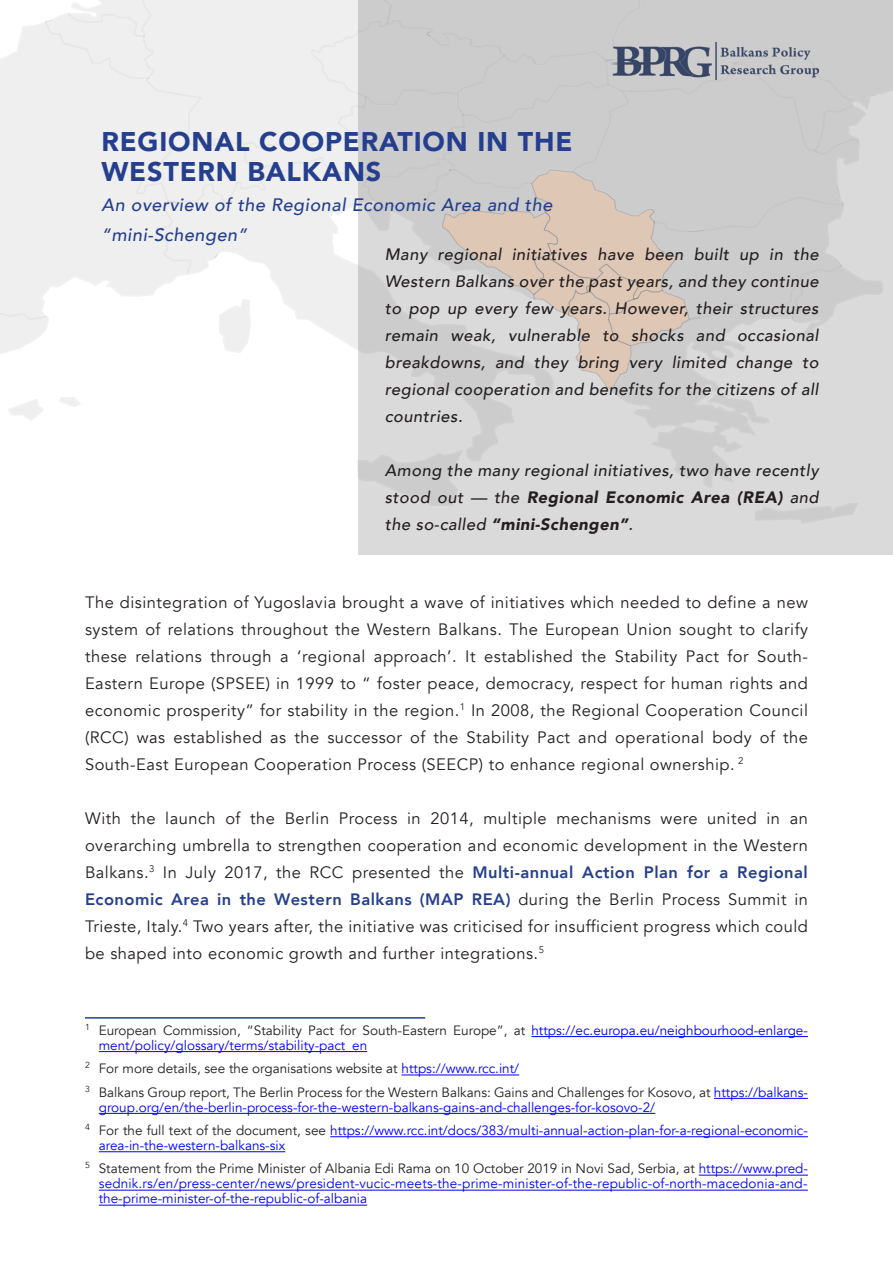
<style>
.page{position:relative;width:893px;height:1263px;background:#fff}
.page>*{position:absolute;margin:0;border:0;box-sizing:border-box;transform-origin:0 0}
.Heading{font:900 27px/30px "Avenir";letter-spacing:.03em;color:#253f8e}
.Heading-2{font:italic 500 18px/30px "Avenir";letter-spacing:.03em;color:#253f8e}
.Body{font:16.5px/27px "Avenir";letter-spacing:.03em;color:#231f20;text-align:justify}
.Body-2{font:italic 500 16.5px/27px "Avenir";letter-spacing:.03em;color:#231f20;text-align:justify}
.Footnote_text{font:13.5px/15px "Avenir";color:#00f}
.Footnote_text-2{font:13.5px "Avenir";color:#231f20}
.s1{font-weight:900}
.s2{font-weight:800;color:#253f8e}
.s3{color:#231f20}
.s4{color:#00f}
</style>
<div class="page">
<div style="left:358px;top:0;width:535px;height:554px;background:#dadadb"></div>
<svg style="left:0;top:0;width:893px;height:523px"></svg>
<img style="left:611px;top:43px;width:208px;height:37px">
<hr style="left:85px;top:1017px;width:340px;height:2px;background:#253f8e">
<hr style="left:531px;top:1036px;width:277px;height:1px;background:#00f">
<hr style="left:99px;top:1051px;width:268px;height:1px;background:#00f">
<hr style="left:402px;top:1074px;width:117px;height:1px;background:#00f">
<hr style="left:714px;top:1098px;width:94px;height:1px;background:#00f">
<hr style="left:99px;top:1113px;width:556px;height:1px;background:#00f">
<hr style="left:330px;top:1136px;width:478px;height:1px;background:#00f">
<hr style="left:99px;top:1151px;width:186px;height:1px;background:#00f">
<hr style="left:699px;top:1175px;width:109px;height:1px;background:#00f">
<hr style="left:99px;top:1190px;width:709px;height:1px;background:#00f">
<hr style="left:99px;top:1205px;width:268px;height:1px;background:#00f">
<p class="Heading" style="left:102px;top:126px;width:472px">REGIONAL COOPERATION IN THE<br>WESTERN BALKANS</p>
<p class="Heading-2" style="left:102px;top:191px;width:452px">An overview of the Regional Economic Area and the “mini-Schengen”</p>
<p class="Body-2" style="left:385px;top:241px;width:435px">Many regional initiatives have been built up in the Western Balkans over the past years, and they continue to pop up every few years. However, their structures remain weak, vulnerable to shocks and occasional breakdowns, and they bring very limited change to regional cooperation and benefits for the citizens of all countries.</p>
<p class="Body-2" style="left:385px;top:457px;width:435px">Among the many regional initiatives, two have recently stood out — the <span class="s1">Regional Economic Area (REA)</span> and the so-called <span class="s1">“mini-Schengen”</span>.</p>
<p class="Body" style="left:85px;top:589px;width:724px">The disintegration of Yugoslavia brought a wave of initiatives which needed to define a new system of relations throughout the Western Balkans. The European Union sought to clarify these relations through a ‘regional approach’. It established the Stability Pact for South-Eastern Europe (SPSEE) in 1999 to “ foster peace, democracy, respect for human rights and economic prosperity” for stability in the region.<sup>1</sup> In 2008, the Regional Cooperation Council (RCC) was established as the successor of the Stability Pact and operational body of the South-East European Cooperation Process (SEECP) to enhance regional ownership. <sup>2</sup></p>
<p class="Body" style="left:85px;top:805px;width:724px">With the launch of the Berlin Process in 2014, multiple mechanisms were united in an overarching umbrella to strengthen cooperation and economic development in the Western Balkans.<sup>3</sup> In July 2017, the RCC presented the <span class="s2">Multi-annual Action Plan for a Regional Economic Area in the Western Balkans (MAP REA)</span> during the Berlin Process Summit in Trieste, Italy.<sup>4</sup> Two years after, the initiative was criticised for insufficient progress which could be shaped into economic growth and further integrations.<sup>5</sup></p>
<p class="Footnote_text" style="left:99px;top:1023px;width:711px;text-indent:-14px"><sup>1</sup> <span class="s3">European Commission, “Stability Pact for South-Eastern Europe”, at</span> https://ec.europa.eu/neighbourhood-enlarge&shy;ment/policy/glossary/terms/stability-pact_en</p>
<p class="Footnote_text-2" style="left:85px;top:1060px;width:436px"><sup>2</sup> For more details, see the organisations website at <span class="s4">https://www.rcc.int/</span></p>
<p class="Footnote_text" style="left:99px;top:1085px;width:711px;text-indent:-14px"><sup>3</sup> <span class="s3">Balkans Group report, The Berlin Process for the Western Balkans: Gains and Challenges for Kosovo, at</span> https://balkans&shy;group.org/en/the-berlin-process-for-the-western-balkans-gains-and-challenges-for-kosovo-2/</p>
<p class="Footnote_text" style="left:99px;top:1123px;width:711px;text-indent:-14px"><sup>4</sup> <span class="s3">For the full text of the document, see</span> https://www.rcc.int/docs/383/multi-annual-action-plan-for-a-regional-economic&shy;area-in-the-western-balkans-six</p>
<p class="Footnote_text" style="left:99px;top:1161px;width:711px;text-align:justify;text-indent:-14px"><sup>5</sup> <span class="s3">Statement from the Prime Minister of Albania Edi Rama on 10 October 2019 in Novi Sad, Serbia, at</span> https://www.pred&shy;sednik.rs/en/press-center/news/president-vucic-meets-the-prime-minister-of-the-republic-of-north-macedonia-and&shy;the-prime-minister-of-the-republic-of-albania</p>
</div>
